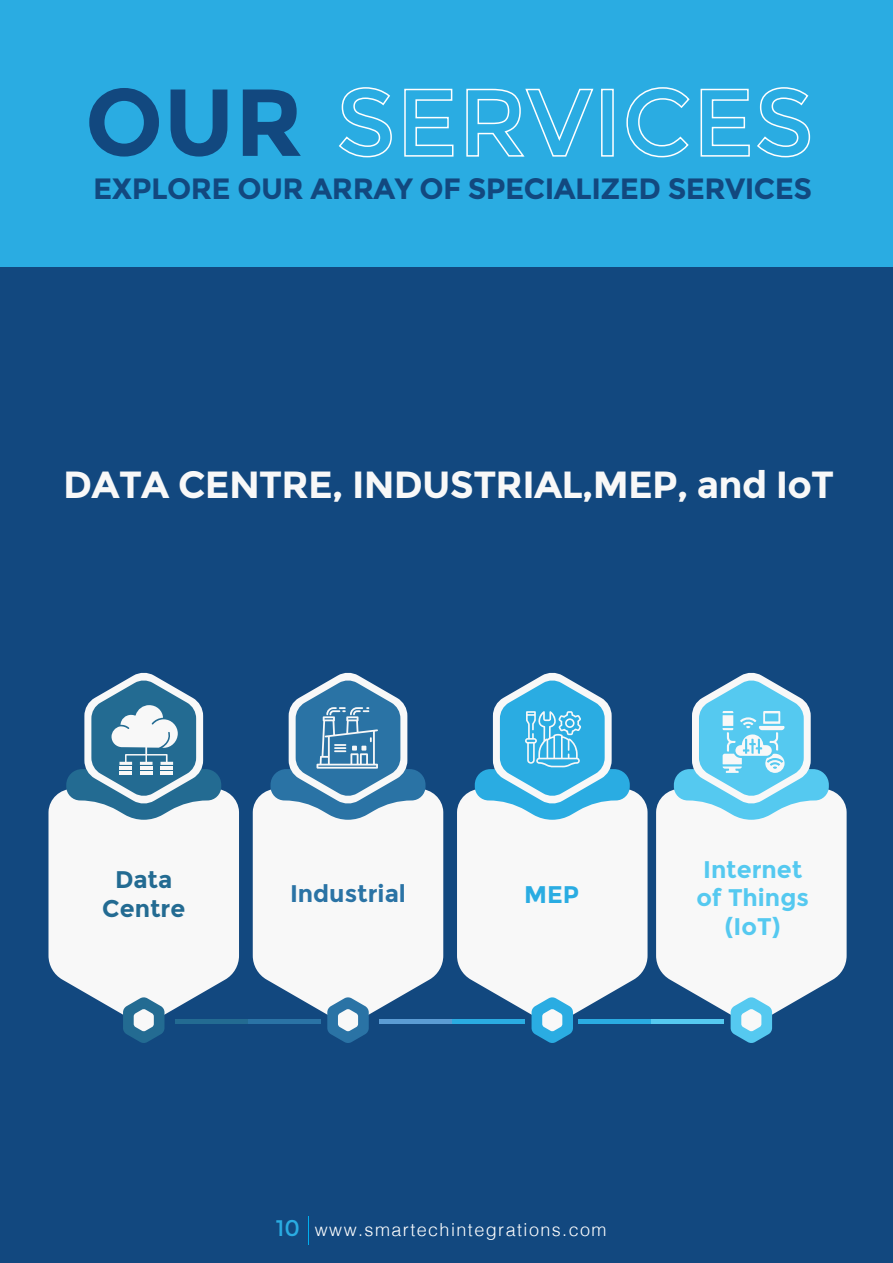
<style>
.page{position:relative;width:893px;height:1263px;background:#fff}
.page>*{position:absolute;margin:0;border:0;box-sizing:border-box;transform-origin:0 0}
.t1{font:700 94.95px "Montserrat";color:#12487f}
.t2{font:700 37.8px "Montserrat";letter-spacing:-.02em;color:#f8f8f8}
.t3{font:700 29.4px "Montserrat";letter-spacing:-.02em;color:#12487f}
.t4{font:700 24px/29px "Montserrat";color:#55c9f0;text-align:center}
.t5{font:700 24px/29px "Montserrat";color:#236b92;text-align:center}
.t6{font:700 24px "Montserrat";color:#2a73a5}
.t7{font:700 24px "Montserrat";color:#2aace2}
.t8{font:300 18px "Helvetica";letter-spacing:.08em;color:#fff}
.s1{font-family:"Montserrat";font-weight:400;font-size:22.5px;color:#2aace2}
</style>
<div class="page">
<div style="left:0;top:0;width:893px;height:289px;background:#2aace2"></div>
<div style="left:0;top:267px;width:893px;height:996px;background:#12487f"></div>
<svg style="left:308px;top:1216px;width:1px;height:29px"></svg>
<div style="left:175px;top:1019px;width:73px;height:5px;background:#236b92"></div>
<div style="left:248px;top:1019px;width:73px;height:5px;background:#2a73a5"></div>
<div style="left:380px;top:1019px;width:72px;height:5px;background:#5b9cd4"></div>
<div style="left:452px;top:1019px;width:73px;height:5px;background:#2aace2"></div>
<svg style="left:457px;top:672px;width:190px;height:371px"></svg>
<div style="left:579px;top:1019px;width:72px;height:5px;background:#2aace2"></div>
<div style="left:651px;top:1019px;width:73px;height:5px;background:#55c9f0"></div>
<svg style="left:253px;top:672px;width:190px;height:371px"></svg>
<svg style="left:49px;top:672px;width:190px;height:371px"></svg>
<hr style="left:140px;top:766px;width:13px;height:4px;background:#f8f8f8">
<svg style="left:656px;top:672px;width:191px;height:371px"></svg>
<svg style="left:339px;top:87px;width:53px;height:71px"></svg>
<svg style="left:404px;top:88px;width:50px;height:69px"></svg>
<svg style="left:466px;top:88px;width:128px;height:69px"></svg>
<div style="left:601px;top:89px;width:13px;height:68px;border:2px solid #fff"></div>
<svg style="left:626px;top:87px;width:64px;height:71px"></svg>
<svg style="left:700px;top:87px;width:111px;height:71px"></svg>
<h1 class="t1" style="left:85px;top:66px;width:220px">OUR</h1>
<p class="t3" style="left:93px;top:171px;width:720px">EXPLORE OUR ARRAY OF SPECIALIZED SERVICES</p>
<p class="t2" style="left:63px;top:462px;width:773px">DATA CENTRE, INDUSTRIAL,MEP, and IoT</p>
<p class="t5" style="left:102px;top:865px;width:85px">Data<br>Centre</p>
<p class="t6" style="left:290px;top:879px;width:117px">Industrial</p>
<p class="t7" style="left:524px;top:880px;width:56px">MEP</p>
<p class="t4" style="left:697px;top:855px;width:114px">Internet of Things (IoT)</p>
<p class="t8" style="left:276px;top:1214px;width:332px"><span class="s1">10</span> www.smartechintegrations.com</p>
</div>
